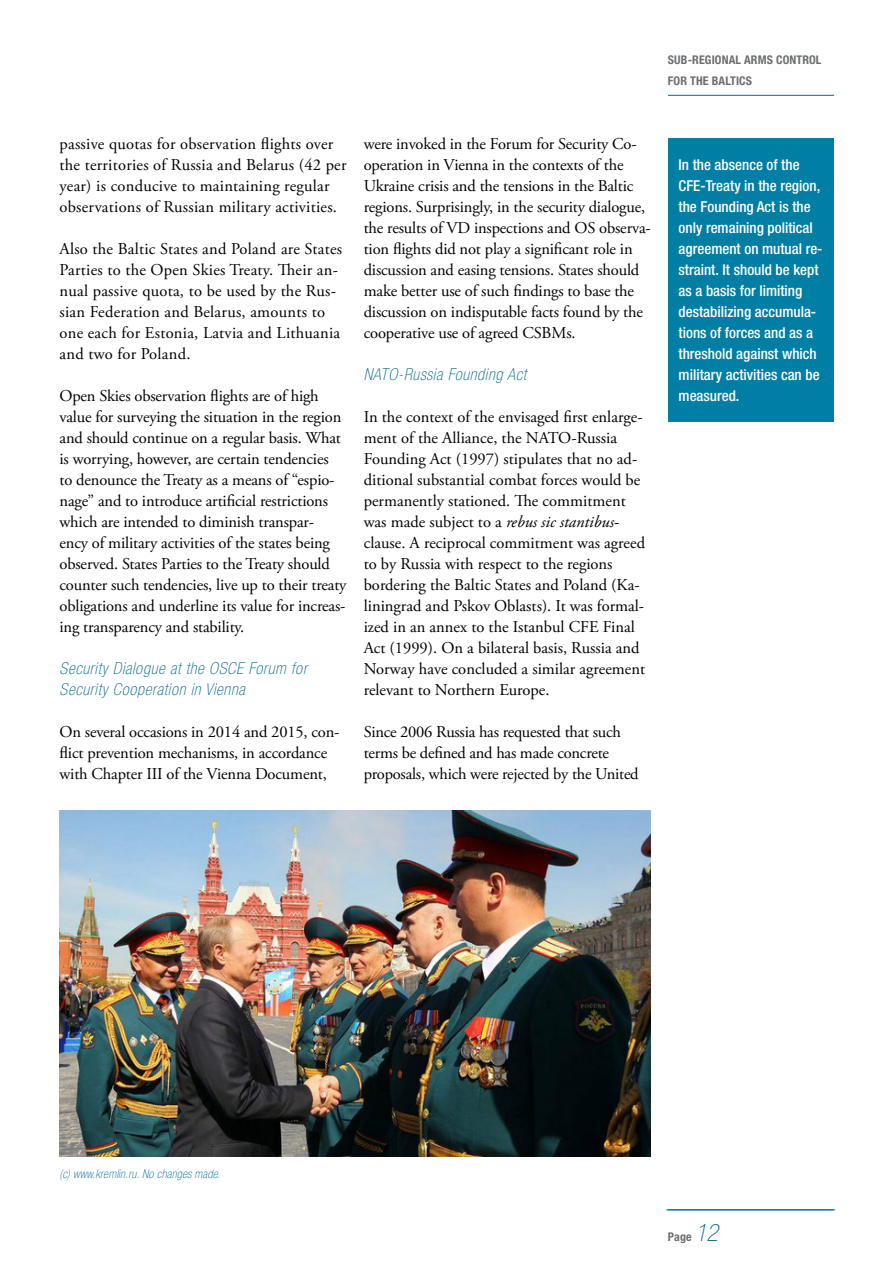
<style>
.page{position:relative;width:893px;height:1263px;background:#fff}
.page>*{position:absolute;margin:0;border:0;box-sizing:border-box;transform-origin:0 0}
.t1{font:16.5px/21px "Adobe Garamond Pro";letter-spacing:-.01em;color:#000}
.t2{font:16.5px/21px "Adobe Garamond Pro";letter-spacing:.015em;color:#000}
.t3{font:italic 100 condensed 16.5px/21px "Helvetica Neue LT Std";letter-spacing:.04em;color:#006991}
.t4{font:500 condensed 15px/21px "Helvetica Neue LT Std";color:#fff}
.t5{font:700 condensed 12px/21px "Helvetica Neue LT Std";letter-spacing:.01em;color:#6d6e71}
.t6{font:italic 100 condensed 12px "Helvetica Neue LT Std";letter-spacing:.015em;color:#006991}
.s1{font-style:italic}
.s2{font-weight:100;font-style:italic;font-size:24px;color:#006991}
</style>
<div class="page">
<hr style="left:668px;top:1209px;width:167px;height:1px;background:#006991">
<hr style="left:668px;top:95px;width:166px;height:1px;background:#006991">
<hr style="left:666px;top:1209px;width:167px;height:1px;background:#006991">
<img style="left:60px;top:810px;width:591px;height:347px">
<div style="left:668px;top:138px;width:165px;height:284px;background:#007ea4"></div>
<p class="t5" style="left:668px;top:49px;width:155px">SUB-REGIONAL ARMS CONTROL<br>FOR THE BALTICS</p>
<p class="t2" style="left:60px;top:133px;width:289px">passive quotas for observation flights over the territories of Russia and Belarus (42 per year) is conducive to maintaining regular observations of Russian military activities.</p>
<p class="t2" style="left:60px;top:238px;width:284px">Also the Baltic States and Poland are States Parties to the Open Skies Treaty. Their an&shy;nual passive quota, to be used by the Rus&shy;sian Federation and Belarus, amounts to one each for Estonia, Latvia and Lithuania and two for Poland.</p>
<p class="t1" style="left:60px;top:385px;width:288px">Open Skies observation flights are of high value for surveying the situation in the region and should continue on a regular basis. What is worrying, however, are certain tendencies<br>to denounce the Treaty as a means of “espio&shy;nage” and to introduce artificial restrictions which are intended to diminish transpar&shy;ency of military activities of the states being observed. States Parties to the Treaty should counter such tendencies, live up to their treaty obligations and underline its value for increas&shy;ing transparency and stability.</p>
<p class="t3" style="left:60px;top:658px;width:249px">Security Dialogue at the OSCE Forum for<br>Security Cooperation in Vienna</p>
<p class="t1" style="left:60px;top:721px;width:282px">On several occasions in 2014 and 2015, con&shy;flict prevention mechanisms, in accordance with Chapter III of the Vienna Document,</p>
<p class="t1" style="left:364px;top:133px;width:289px">were invoked in the Forum for Security Co&shy;operation in Vienna in the contexts of the Ukraine crisis and the tensions in the Baltic regions. Surprisingly, in the security dialogue, the results of VD inspections and OS observa&shy;tion flights did not play a significant role in discussion and easing tensions. States should make better use of such findings to base the discussion on indisputable facts found by the cooperative use of agreed CSBMs.</p>
<p class="t3" style="left:364px;top:364px;width:164px">NATO-Russia Founding Act</p>
<p class="t1" style="left:364px;top:407px;width:283px">In the context of the envisaged first enlarge&shy;ment of the Alliance, the NATO-Russia Founding Act (1997) stipulates that no ad&shy;ditional substantial combat forces would be permanently stationed. The commitment was made subject to a <span class="s1">rebus sic stantibus&shy;</span>clause. A reciprocal commitment was agreed to by Russia with respect to the regions bordering the Baltic States and Poland (Ka&shy;liningrad and Pskov Oblasts). It was formal&shy;ized in an annex to the Istanbul CFE Final Act (1999). On a bilateral basis, Russia and Norway have concluded a similar agreement relevant to Northern Europe.</p>
<p class="t1" style="left:364px;top:722px;width:276px">Since 2006 Russia has requested that such terms be defined and has made concrete proposals, which were rejected by the United</p>
<p class="t4" style="left:679px;top:154px;width:145px">In the absence of the<br>CFE-Treaty in the region, the Founding Act is the only remaining political agreement on mutual re&shy;straint. It should be kept as a basis for limiting destabilizing accumula&shy;tions of forces and as a threshold against which military activities can be measured.</p>
<p class="t6" style="left:60px;top:1167px;width:162px">(c) www.kremlin.ru. No changes made.</p>
<p class="t5" style="left:668px;top:1226px;width:52px">PAGE <span class="s2">12</span></p>
</div>
